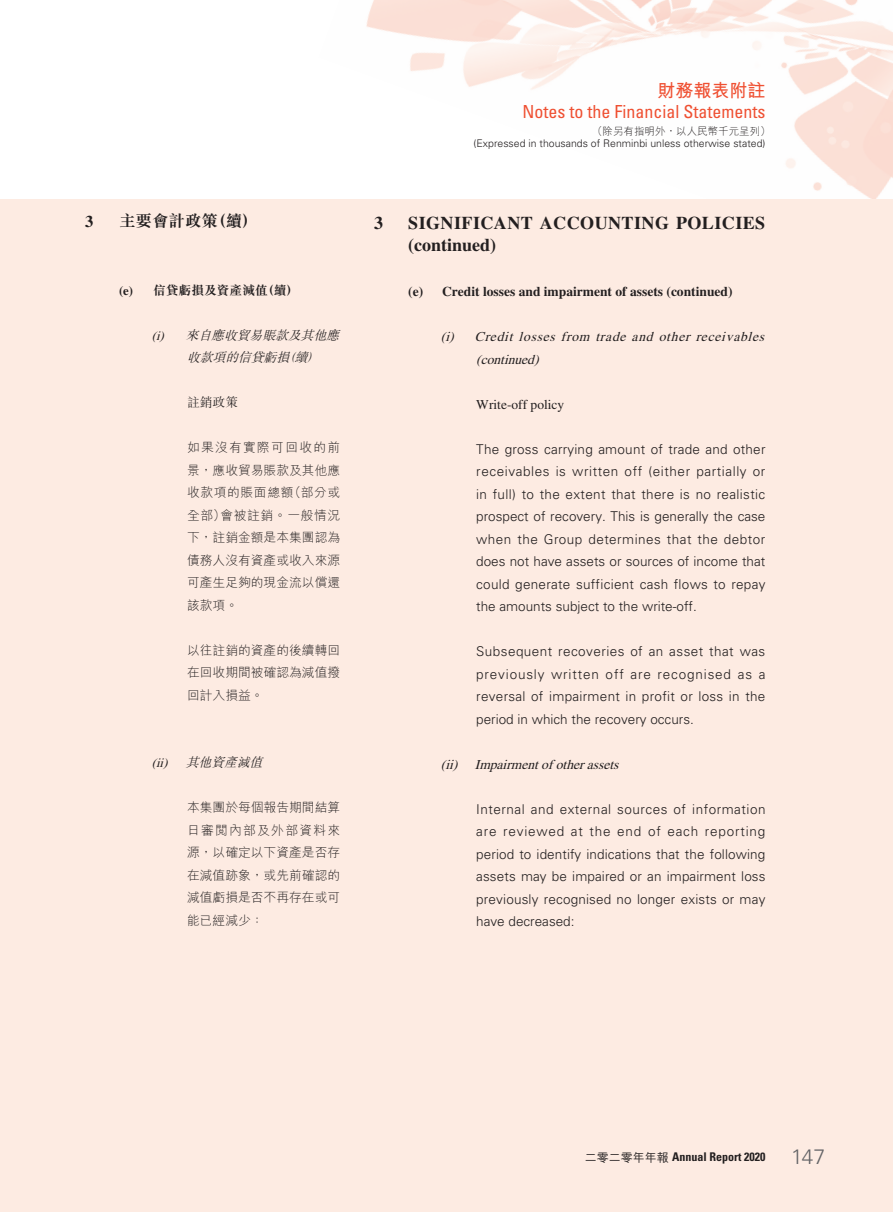
<style>
.page{position:relative;width:893px;height:1212px;background:#fff}
.page>*{position:absolute;margin:0;border:0;box-sizing:border-box;transform-origin:0 0}
.t1{font:700 18px/22.5px "Times LT Std";letter-spacing:.025em;color:#231f20}
.t2{font:condensed 18px "Univers LT Std";color:#ef5032}
.t3{font:700 18px "M Hei HK";color:#ef5032}
.t4{font:700 16.5px "M Sung HK";color:#231f20}
.t5{font:700 16.5px "Times LT Std";color:#231f20}
.t6{font:300 13.5px/22.5px "Univers LT Std";letter-spacing:.01em;color:#231f20;text-align:justify}
.t7{font:italic 13.5px/22.5px "Times LT Std";color:#231f20}
.t8{font:700 13.5px "Times LT Std";color:#231f20}
.t9{font:13.5px "Times LT Std";color:#231f20}
.t10{font:300 12.75px/22.5px "M Hei HK";color:#231f20;text-align:justify}
.t11{font:italic 300 12.75px/22.5px "M Sung HK";color:#231f20}
.t12{font:700 12.75px "M Sung HK";color:#231f20}
.t13{font:300 12.75px "M Sung HK";color:#231f20}
.t14{font:700 condensed 12px "Univers LT Std";color:#231f20}
.t15{font:300 10.5px "Univers LT Std";color:#231f20}
.t16{font:300 10.5px "M Hei HK";color:#231f20}
.s1{font-family:"Times LT Std"}
.s2{font-family:"Times LT Std";font-weight:400}
.s3{font-family:"M Hei HK";font-weight:500;font-stretch:normal}
.s4{font-weight:300;font-stretch:normal;font-size:21px;color:#636366}
</style>
<div class="page">
<img style="left:366px;top:0;width:527px;height:199px">
<div style="left:1px;top:199px;width:892px;height:1013px;background:#fdebe2"></div>
<p class="t5" style="left:85px;top:212px;width:10px">3</p>
<p class="t4" style="left:119px;top:210px;width:140px">主要會計政策（續）</p>
<p class="t12" style="left:119px;top:281px;width:181px"><span class="s1">(e)</span> 信貸虧損及資產減值（續）</p>
<p class="t11" style="left:187px;top:323px;width:158px;text-indent:-35px"><span class="s2">(i)</span> 來自應收貿易賬款及其他應收款項的信貸虧損（續）</p>
<p class="t13" style="left:187px;top:394px;width:52px">註銷政策</p>
<p class="t10" style="left:187px;top:436px;width:155px">如果沒有實際可回收的前景，應收貿易賬款及其他應收款項的賬面總額（部分或全部）會被註銷。一般情況下，註銷金額是本集團認為債務人沒有資產或收入來源可產生足夠的現金流以償還該款項。</p>
<p class="t10" style="left:187px;top:638px;width:155px">以往註銷的資產的後續轉回在回收期間被確認為減值撥回計入損益。</p>
<p class="t11" style="left:152px;top:751px;width:117px"><span class="s2">(ii)</span> 其他資產減值</p>
<p class="t10" style="left:187px;top:796px;width:155px">本集團於每個報告期間結算日審閱內部及外部資料來源，以確定以下資產是否存在減值跡象，或先前確認的減值虧損是否不再存在或可能已經減少：</p>
<h1 class="t3" style="left:657px;top:77px;width:109px">財務報表附註</h1>
<h1 class="t2" style="left:522px;top:100px;width:244px">Notes to the Financial Statements</h1>
<p class="t16" style="left:592px;top:124px;width:180px">（除另有指明外，以人民幣千元呈列）</p>
<p class="t15" style="left:474px;top:136px;width:293px">(Expressed in thousands of Renminbi unless otherwise stated)</p>
<h1 class="t1" style="left:374px;top:211px;width:10px">3</h1>
<h1 class="t1" style="left:408px;top:211px;width:359px">SIGNIFICANT ACCOUNTING POLICIES (continued)</h1>
<p class="t8" style="left:408px;top:284px;width:326px">(e) Credit losses and impairment of assets (continued)</p>
<p class="t7" style="left:476px;top:325px;width:293px;text-indent:-35px">(i) Credit losses from trade and other receivables (continued)</p>
<p class="t9" style="left:476px;top:397px;width:90px">Write-off policy</p>
<p class="t6" style="left:476px;top:438px;width:291px">The gross carrying amount of trade and other receivables is written off (either partially or in full) to the extent that there is no realistic prospect of recovery. This is generally the case when the Group determines that the debtor does not have assets or sources of income that could generate sufficient cash flows to repay the amounts subject to the write-off.</p>
<p class="t6" style="left:476px;top:640px;width:291px">Subsequent recoveries of an asset that was previously written off are recognised as a reversal of impairment in profit or loss in the period in which the recovery occurs.</p>
<p class="t7" style="left:441px;top:753px;width:183px">(ii) Imp airmentof otherassets</p>
<p class="t6" style="left:476px;top:798px;width:291px">Internal and external sources of information are reviewed at the end of each reporting period to identify indications that the following assets may be impaired or an impairment loss previously recognised no longer exists or may have decreased:</p>
<p class="t14" style="left:585px;top:1150px;width:242px"><span class="s3">二零二零年年報</span> Annual Report 2020 <span class="s4">147</span></p>
</div>
